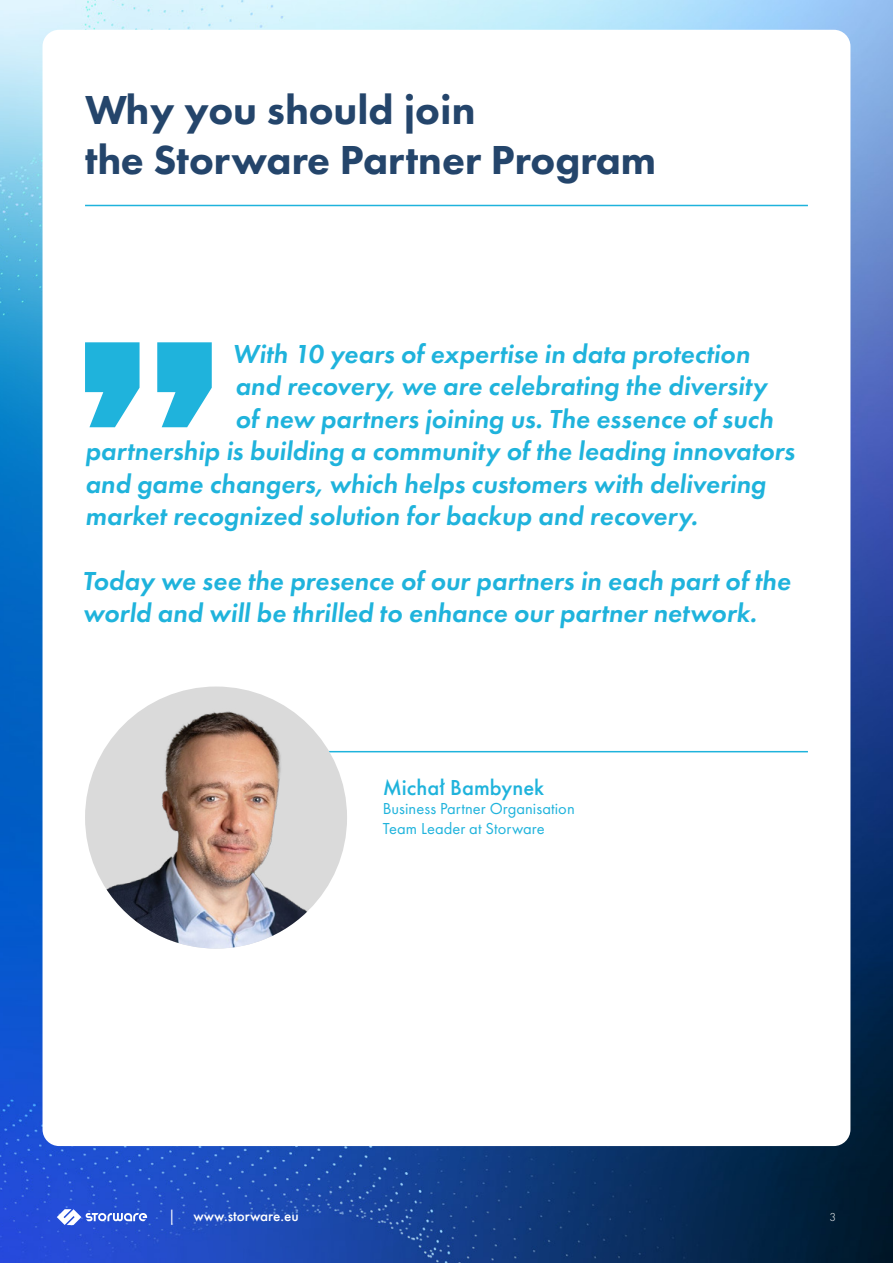
<style>
.page{position:relative;width:893px;height:1263px;background:#fff}
.page>*{position:absolute;margin:0;border:0;box-sizing:border-box;transform-origin:0 0}
.t1{font:800 42px/50.4px "Futura PT";color:#24456b}
.t2{font:italic 600 27px/32.4px "Futura PT";color:#1fb3dc}
.t3{font:500 22.5px "Futura PT";color:#1fb3dc}
.t4{font:16.5px/19.5px "Futura PT";letter-spacing:.005em;color:#1fb3dc}
.t5{font:500 15.15px "Futura PT";color:#fff}
.t6{font:300 12px "Futura PT";color:#fff}
.s1{font-weight:400}
</style>
<div class="page">
<img style="left:0;top:0;width:893px;height:1263px">
<svg style="left:57px;top:1209px;width:90px;height:16px"></svg>
<div style="left:43px;top:30px;width:807px;height:1116px;background:#fff;border-radius:17px"></div>
<hr style="left:85px;top:205px;width:723px;height:1px;background:#1fb3dc">
<hr style="left:128px;top:751px;width:680px;height:1px;background:#1fb3dc">
<svg style="left:85px;top:342px;width:127px;height:85px"></svg>
<div style="left:85px;top:686px;width:262px;height:262px;background:#dadada;border-radius:50%"></div>
<img style="left:100px;top:689px;width:222px;height:259px">
<h1 class="t1" style="left:85px;top:84px;width:573px">Why you should join<br>the Storware Partner Program</h1>
<p class="t2" style="left:232px;top:337px;width:519px">With 10 years of expertise in data protection</p>
<p class="t2" style="left:235px;top:369px;width:534px">and recovery, we are celebrating the diversity</p>
<p class="t2" style="left:235px;top:402px;width:540px">of new partners joining us. The essence of such</p>
<p class="t2" style="left:85px;top:434px;width:711px">partnership is building a community of the leading innovators</p>
<p class="t2" style="left:85px;top:467px;width:682px">and game changers, which helps customers with delivering</p>
<p class="t2" style="left:85px;top:499px;width:614px">market recognized solution for backup and recovery.</p>
<p class="t2" style="left:82px;top:564px;width:710px">Today we see the presence of our partners in each part of the world and will be thrilled to enhance our partner network.</p>
<p class="t3" style="left:383px;top:773px;width:163px">Michał Bambynek</p>
<p class="t4" style="left:383px;top:799px;width:194px">Business Partner Organisation<br>Team Leader at Storware</p>
<p class="t5" style="left:168px;top:1206px;width:132px"><span class="s1">|</span> www.storware.eu</p>
<p class="t6" style="left:830px;top:1210px;width:8px">3</p>
</div>
